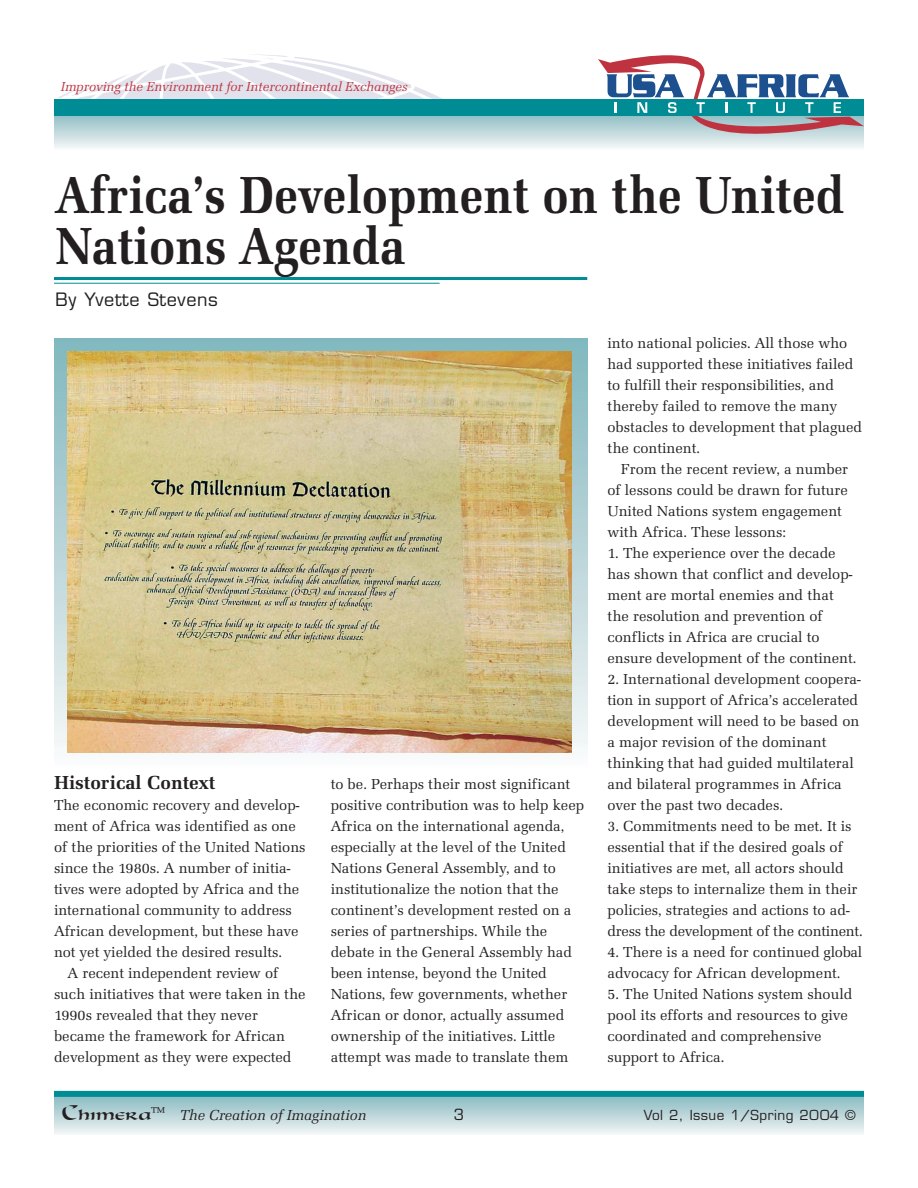
<style>
.page{position:relative;width:918px;height:1188px;background:#fff}
.page>*{position:absolute;margin:0;border:0;box-sizing:border-box;transform-origin:0 0}
.t1{font:700 54px/51px "URW Latino T";color:#231f20;scale:.9 1}
.t2{font:700 19.5px "URW Latino T";color:#231f20}
.t3{font:18px "Eurostile";letter-spacing:.035em;color:#231f20}
.t4{font:15px/21px "URW Latino T";color:#231f20}
.t5{font:italic 15px "URW Latino T";color:#231f20}
.t6{font:15px "Eurostile";color:#231f20}
.t7{font:italic 13.5px "URW Latino T";color:#bf3340}
.t8{font:13.5px "Eurostile";letter-spacing:.035em;color:#231f20}
.s1{font-family:"Carinthia Demo";font-style:normal;font-size:21px}
</style>
<div class="page">
<svg style="left:58px;top:54px;width:385px;height:45px"></svg>
<svg style="left:54px;top:116px;width:544px;height:32px;background:#c2dadd"></svg>
<div style="left:54px;top:99px;width:810px;height:17px;background:#008c94"></div>
<svg style="left:598px;top:55px;width:266px;height:93px"></svg>
<div style="left:54px;top:1094px;width:810px;height:40px;background:linear-gradient(to bottom,#84b8bf,#eef2f3)"></div>
<div style="left:54px;top:1091px;width:810px;height:6px;background:#008c94"></div>
<hr style="left:54px;top:277px;width:533px;height:3px;background:#008c94">
<hr style="left:54px;top:283px;width:386px;height:1px;background:#008c94">
<svg style="left:54px;top:339px;width:533px;height:414px;background:#abcac9"></svg>
<img style="left:68px;top:352px;width:503px;height:400px">
<p class="t7" style="left:61px;top:81px;width:349px">Improving the Environment for Intercontinental Exchanges</p>
<h1 class="t1" style="left:56px;top:174px;width:878px">Africa’s Development on the United<br>Nations Agenda</h1>
<p class="t3" style="left:56px;top:292px;width:164px">By Yvette Stevens</p>
<h2 class="t2" style="left:54px;top:773px;width:163px">Historical Context</h2>
<p class="t4" style="left:54px;top:796px;width:247px">The economic recovery and develop-</p>
<p class="t4" style="left:54px;top:817px;width:243px">ment of Africa was identified as one</p>
<p class="t4" style="left:54px;top:838px;width:253px">of the priorities of the United Nations</p>
<p class="t4" style="left:54px;top:859px;width:238px">since the 1980s. A number of initia-</p>
<p class="t4" style="left:54px;top:880px;width:247px">tives were adopted by Africa and the</p>
<p class="t4" style="left:54px;top:901px;width:239px">international community to address</p>
<p class="t4" style="left:54px;top:922px;width:246px">African development, but these have</p>
<p class="t4" style="left:54px;top:943px;width:230px">not yet yielded the desired results.</p>
<p class="t4" style="left:68px;top:964px;width:212px">A recent independent review of</p>
<p class="t4" style="left:54px;top:985px;width:253px">such initiatives that were taken in the</p>
<p class="t4" style="left:54px;top:1006px;width:205px">1990s revealed that they never</p>
<p class="t4" style="left:54px;top:1027px;width:233px">became the framework for African</p>
<p class="t4" style="left:54px;top:1048px;width:239px">development as they were expected</p>
<p class="t4" style="left:331px;top:775px;width:255px">to be. Perhaps their most significant positive contribution was to help keep Africa on the international agenda, especially at the level of the United Nations General Assembly, and to institutionalize the notion that the continent’s development rested on a series of partnerships. While the debate in the General Assembly had been intense, beyond the United Nations, few governments, whether African or donor, actually assumed ownership of the initiatives. Little attempt was made to translate them</p>
<p class="t4" style="left:607px;top:334px;width:256px">into national policies. All those who had supported these initiatives failed to fulfill their responsibilities, and thereby failed to remove the many obstacles to development that plagued the continent.</p>
<p class="t4" style="left:607px;top:460px;width:242px;text-indent:14px">From the recent review, a number of lessons could be drawn for future<br>United Nations system engagement with Africa. These lessons:</p>
<p class="t4" style="left:607px;top:544px;width:250px">1. The experience over the decade has shown that conflict and develop&shy;ment are mortal enemies and that the resolution and prevention of conflicts in Africa are crucial to ensure development of the continent.</p>
<p class="t4" style="left:607px;top:670px;width:255px">2. International development coopera&shy;tion in support of Africa’s accelerated development will need to be based on a major revision of the dominant thinking that had guided multilateral and bilateral programmes in Africa over the past two decades.</p>
<p class="t4" style="left:607px;top:817px;width:257px">3. Commitments need to be met. It is essential that if the desired goals of initiatives are met, all actors should take steps to internalize them in their policies, strategies and actions to ad&shy;dress the development of the continent.</p>
<p class="t4" style="left:607px;top:943px;width:256px">4. There is a need for continued global advocacy for African development.</p>
<p class="t4" style="left:607px;top:985px;width:246px">5. The United Nations system should pool its efforts and resources to give coordinated and comprehensive support to Africa.</p>
<p class="t5" style="left:62px;top:1108px;width:306px"><span class="s1">Chimera</span><sup>™</sup> The Creation of Imagination</p>
<p class="t6" style="left:454px;top:1109px;width:12px">3</p>
<p class="t8" style="left:644px;top:1110px;width:213px">Vol 2, Issue 1/Spring 2004 ©</p>
</div>
